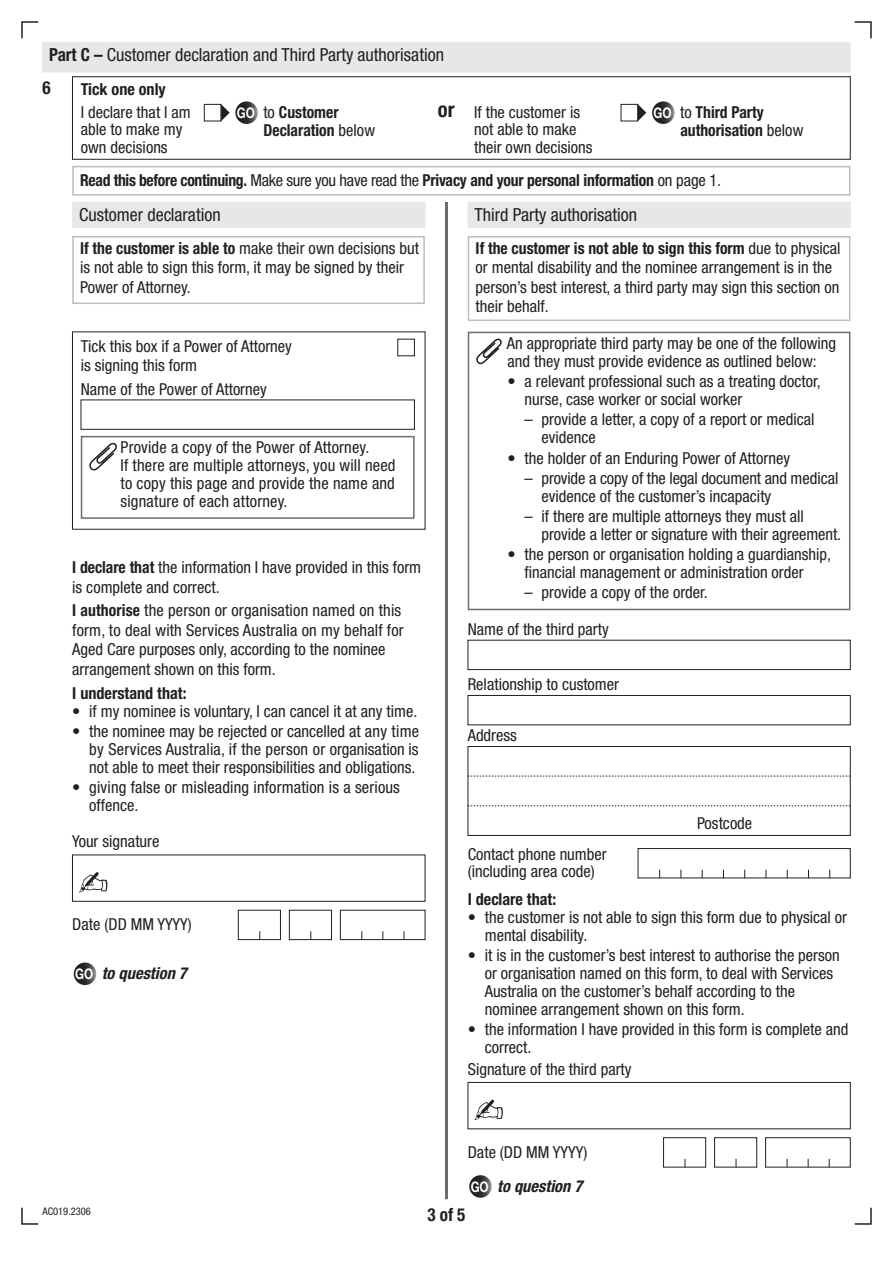
<style>
.page{position:relative;width:893px;height:1263px;background:#fff}
.page>*{position:absolute;margin:0;border:0;box-sizing:border-box;transform-origin:0 0}
.t1{font:700 condensed 21px "Helvetica Neue LT Std";color:#231f20}
.t2{font:condensed 18px "Helvetica Neue LT Std";color:#231f20}
.t3{font:700 condensed 18px "Helvetica Neue LT Std";color:#231f20;scale:.95 1}
.t4{font:condensed 16.5px/18px "Helvetica Neue LT Std";color:#231f20}
.t5{font:700 condensed 16.5px/18px "Helvetica Neue LT Std";color:#231f20;scale:.95 1}
.t6{font:700 condensed 16.5px "Helvetica Neue LT Std";color:#231f20}
.t7{font:italic 700 condensed 16.5px "Helvetica Neue LT Std";color:#231f20}
.t8{font:condensed 10.5px "Helvetica Neue LT Std";color:#231f20}
.s1{font-weight:700}
.s2{font-family:"Helvetica Neue";font-stretch:normal;font-size:14.55px;color:#fff}
.s3{font-weight:400}
.s4{font-family:"Helvetica Neue";font-style:normal;font-stretch:normal;font-size:14.55px;color:#fff}
</style>
<div class="page">
<div style="left:72px;top:202px;width:353px;height:25px;background:#e6e7e9"></div>
<div style="left:72px;top:166px;width:778px;height:30px;border:2px solid #bcbdc0"></div>
<svg style="left:79px;top:872px;width:28px;height:21px"></svg>
<div style="left:468px;top:202px;width:382px;height:25px;background:#e6e7e9"></div>
<div style="left:468px;top:236px;width:382px;height:85px;border:2px solid #bcbdc0"></div>
<div style="left:72px;top:236px;width:353px;height:68px;border:2px solid #bcbdc0"></div>
<div style="left:468px;top:640px;width:382px;height:30px;border:1px solid #231f20"></div>
<div style="left:468px;top:695px;width:382px;height:30px;border:1px solid #231f20"></div>
<svg style="left:474px;top:1100px;width:29px;height:20px"></svg>
<div style="left:468px;top:1082px;width:382px;height:47px;border:1px solid #231f20"></div>
<hr style="left:445px;top:202px;width:3px;height:997px;background:#6c6d70">
<div style="left:204px;top:104px;width:17px;height:17px;border:1px solid #231f20"></div>
<div style="left:621px;top:104px;width:17px;height:17px;border:1px solid #231f20"></div>
<svg style="left:221px;top:104px;width:9px;height:17px"></svg>
<svg style="left:638px;top:104px;width:8px;height:17px"></svg>
<div style="left:468px;top:746px;width:382px;height:90px;border:1px solid #231f20"></div>
<svg style="left:468px;top:776px;width:382px;height:1px"></svg>
<svg style="left:468px;top:805px;width:382px;height:1px"></svg>
<svg style="left:235px;top:101px;width:24px;height:24px"></svg>
<div style="left:234px;top:100px;width:25px;height:25px;border:2px solid #fff;border-radius:50%"></div>
<svg style="left:651px;top:101px;width:24px;height:24px"></svg>
<div style="left:651px;top:100px;width:25px;height:25px;border:2px solid #fff;border-radius:50%"></div>
<div style="left:43px;top:43px;width:807px;height:29px;background:#e6e7e9"></div>
<div style="left:398px;top:339px;width:17px;height:17px;border:1px solid #231f20"></div>
<div style="left:81px;top:436px;width:334px;height:83px;border:2px solid #6c6d70"></div>
<svg style="left:89px;top:442px;width:28px;height:29px"></svg>
<svg style="left:73px;top:962px;width:24px;height:24px"></svg>
<div style="left:72px;top:961px;width:26px;height:25px;border:2px solid #fff;border-radius:50%"></div>
<svg style="left:468px;top:1174px;width:24px;height:24px"></svg>
<div style="left:468px;top:1174px;width:25px;height:25px;border:2px solid #fff;border-radius:50%"></div>
<div style="left:468px;top:332px;width:382px;height:278px;border:2px solid #6c6d70"></div>
<svg style="left:476px;top:338px;width:26px;height:27px"></svg>
<div style="left:638px;top:848px;width:212px;height:30px;border:1px solid #231f20"></div>
<div style="left:238px;top:910px;width:43px;height:30px;border:1px solid #231f20"></div>
<div style="left:289px;top:910px;width:43px;height:30px;border:1px solid #231f20"></div>
<div style="left:340px;top:910px;width:85px;height:30px;border:1px solid #231f20"></div>
<div style="left:663px;top:1137px;width:43px;height:30px;border:1px solid #231f20"></div>
<div style="left:714px;top:1137px;width:43px;height:30px;border:1px solid #231f20"></div>
<div style="left:765px;top:1137px;width:85px;height:30px;border:1px solid #231f20"></div>
<svg style="left:21px;top:21px;width:18px;height:18px"></svg>
<svg style="left:854px;top:21px;width:18px;height:18px"></svg>
<svg style="left:854px;top:1207px;width:18px;height:18px"></svg>
<svg style="left:21px;top:1207px;width:18px;height:18px"></svg>
<p class="t2" style="left:49px;top:44px;width:396px"><span class="s1">Part C –</span> Customer declaration and Third Party authorisation</p>
<p class="t3" style="left:43px;top:77px;width:10px">6</p>
<p class="t6" style="left:81px;top:79px;width:86px">Tick one only</p>
<p class="t4" style="left:81px;top:104px;width:112px;line-height:17.2px">I declare that I am able to make my own decisions</p>
<p class="t4" style="left:474px;top:104px;width:120px;line-height:17.2px">If the customer is not able to make their own decisions</p>
<p class="t1" style="left:438px;top:97px;width:18px">or</p>
<p class="t5" style="left:264px;top:103px;width:119px;text-indent:-27px"><span class="s2">GO</span> <span class="s3">to</span> Customer<br>Declaration <span class="s3">below</span></p>
<p class="t5" style="left:680px;top:103px;width:131px;text-indent:-27px"><span class="s2">GO</span> <span class="s3">to</span> Third Party authorisation <span class="s3">below</span></p>
<p class="t5" style="left:80px;top:170px;width:676px">Read this before continuing. <span class="s3">Make sure you have read the</span> Privacy and your personal information <span class="s3">on page 1.</span></p>
<p class="t2" style="left:79px;top:204px;width:143px">Customer declaration</p>
<p class="t4" style="left:80px;top:238px;width:340px;line-height:19.5px"><span class="s1">If the customer is able to</span> make their own decisions but is not able to sign this form, it may be signed by their<br>Power of Attorney.</p>
<p class="t4" style="left:81px;top:336px;width:213px;line-height:19.5px">Tick this box if a Power of Attorney is signing this form</p>
<p class="t4" style="left:81px;top:380px;width:188px">Name of the Power of Attorney</p>
<p class="t4" style="left:121px;top:438px;width:277px">Provide a copy of the Power of Attorney.<br>If there are multiple attorneys, you will need to copy this page and provide the name and signature of each attorney.</p>
<p class="t4" style="left:72px;top:557px;width:350px;line-height:19.5px"><span class="s1">I declare that</span> the information I have provided in this form is complete and correct.</p>
<p class="t4" style="left:72px;top:601px;width:333px;line-height:19.5px"><span class="s1">I authorise</span> the person or organisation named on this form, to deal with Services Australia on my behalf for Aged Care purposes only, according to the nominee arrangement shown on this form.</p>
<p class="t6" style="left:72px;top:683px;width:116px">I understand that:</p>
<p class="t4" style="left:72px;top:702px;width:347px">• if my nominee is voluntary, I can cancel it at any time.</p>
<p class="t4" style="left:89px;top:722px;width:331px;text-align:justify;text-indent:-17px">• the nominee may be rejected or cancelled at any time by Services Australia, if the person or organisation is not able to meet their responsibilities and obligations.</p>
<p class="t4" style="left:89px;top:778px;width:312px;text-indent:-17px">• giving false or misleading information is a serious offence.</p>
<p class="t4" style="left:72px;top:832px;width:89px">Your signature</p>
<p class="t4" style="left:72px;top:915px;width:121px">Date (DD MM YYYY)</p>
<p class="t7" style="left:75px;top:963px;width:113px"><span class="s4">GO</span> to question 7</p>
<p class="t2" style="left:474px;top:204px;width:164px">Third Party authorisation</p>
<p class="t4" style="left:476px;top:238px;width:366px;line-height:19.5px"><span class="s1">If the customer is not able to sign this form</span> due to physical or mental disability and the nominee arrangement is in the person’s best interest, a third party may sign this section on their behalf.</p>
<p class="t4" style="left:507px;top:334px;width:331px">An appropriate third party may be one of the following and they must provide evidence as outlined below:</p>
<p class="t4" style="left:524px;top:372px;width:298px;text-indent:-17px">• a relevant professional such as a treating doctor, nurse, case worker or social worker</p>
<p class="t4" style="left:542px;top:410px;width:274px;text-indent:-17px">– provide a letter, a copy of a report or medical evidence</p>
<p class="t4" style="left:507px;top:449px;width:284px">• the holder of an Enduring Power of Attorney</p>
<p class="t4" style="left:542px;top:469px;width:299px;text-indent:-17px">– provide a copy of the legal document and medical evidence of the customer’s incapacity</p>
<p class="t4" style="left:542px;top:507px;width:301px;text-indent:-17px">– if there are multiple attorneys they must all provide a letter or signature with their agreement.</p>
<p class="t4" style="left:524px;top:545px;width:308px;text-indent:-17px">• the person or organisation holding a guardianship, financial management or administration order</p>
<p class="t4" style="left:524px;top:583px;width:185px">– provide a copy of the order.</p>
<p class="t4" style="left:468px;top:620px;width:143px">Name of the third party</p>
<p class="t4" style="left:468px;top:675px;width:153px">Relationship to customer</p>
<p class="t4" style="left:468px;top:726px;width:51px">Address</p>
<p class="t4" style="left:697px;top:814px;width:57px">Postcode</p>
<p class="t4" style="left:468px;top:846px;width:140px;line-height:16.5px">Contact phone number (including area code)</p>
<p class="t6" style="left:468px;top:889px;width:90px">I declare that:</p>
<p class="t4" style="left:485px;top:908px;width:364px;text-indent:-17px">• the customer is not able to sign this form due to physical or mental disability.</p>
<p class="t4" style="left:485px;top:946px;width:357px;text-indent:-17px">• it is in the customer’s best interest to authorise the person or organisation named on this form, to deal with Services Australia on the customer’s behalf according to the nominee arrangement shown on this form.</p>
<p class="t4" style="left:485px;top:1020px;width:365px;text-indent:-17px">• the information I have provided in this form is complete and correct.</p>
<p class="t4" style="left:468px;top:1060px;width:165px">Signature of the third party</p>
<p class="t4" style="left:468px;top:1143px;width:121px">Date (DD MM YYYY)</p>
<p class="t7" style="left:471px;top:1176px;width:113px"><span class="s4">GO</span> to question 7</p>
<p class="t8" style="left:43px;top:1205px;width:50px">AC019.2306</p>
<p class="t3" style="left:428px;top:1203px;width:41px">3 of 5</p>
</div>
